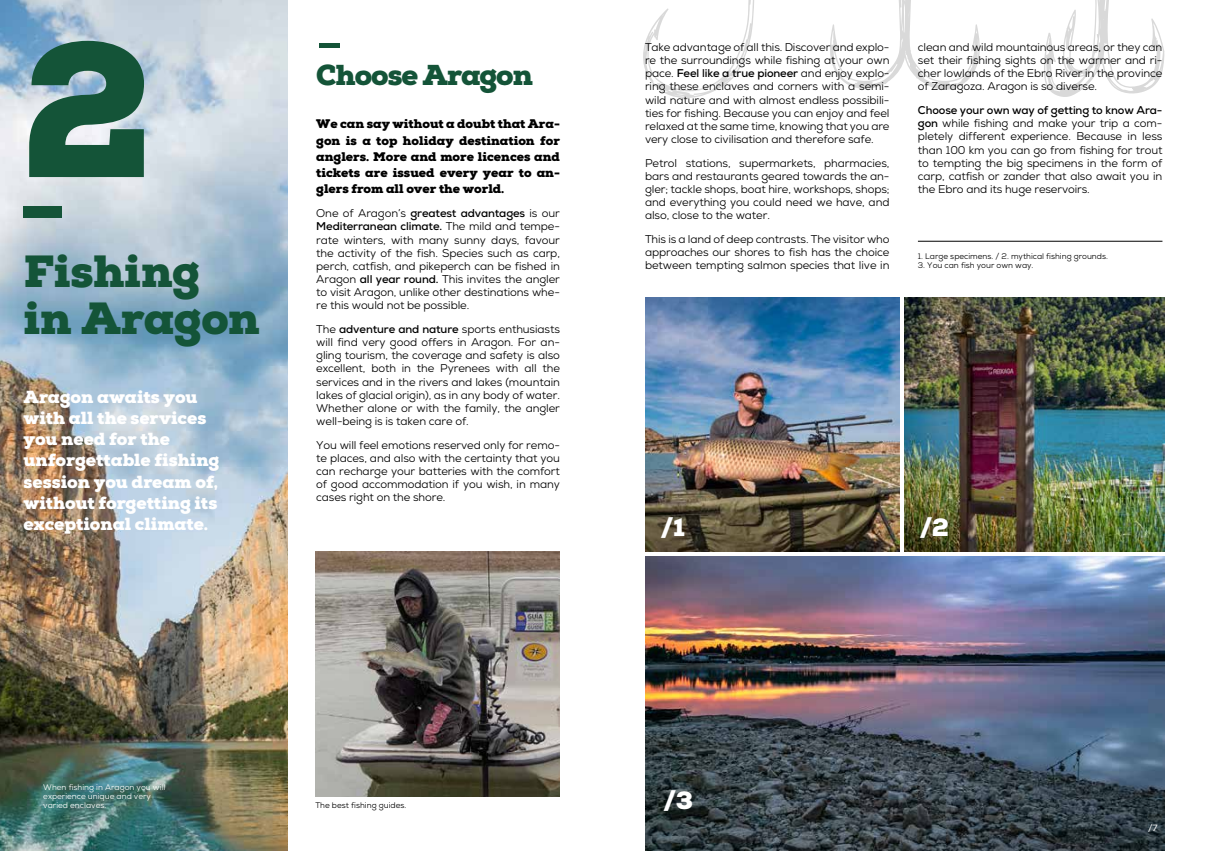
<style>
.page{position:relative;width:1205px;height:851px;background:#fff}
.page>*{position:absolute;margin:0;border:0;box-sizing:border-box;transform-origin:0 0}
.t1{font:900 192px "Nexa Slab";color:#145438}
.t2{font:900 45px/47.5px "Nexa Slab";letter-spacing:-.005em;color:#145438}
.t3{font:900 28.75px "Nexa Slab";letter-spacing:-.035em;color:#145438}
.t4{font:900 25px "Nexa";color:#fff}
.t5{font:900 17.5px/21.2px "Nexa Slab";letter-spacing:-.005em;color:#fff}
.t6{font:900 12.5px/16.2px "Nexa Slab";color:#000;text-align:justify}
.t7{font:11.25px/13.1px "Nexa";letter-spacing:-.01em;color:#000;text-align:justify}
.t8{font:9.12px "Nexa";color:#fff}
.t9{font:8.12px "Nexa";color:#000}
.t10{font:8.12px/8.8px "Nexa";color:#fff}
.s1{font-weight:700}
</style>
<div class="page">
<img style="left:645px;top:556px;width:519px;height:294px">
<img style="left:905px;top:297px;width:259px;height:254px">
<img style="left:645px;top:297px;width:254px;height:254px">
<img style="left:315px;top:551px;width:245px;height:245px">
<img style="left:0;top:0;width:287px;height:850px">
<div style="left:23px;top:206px;width:39px;height:12px;background:#145438"></div>
<hr style="left:319px;top:43px;width:21px;height:4px;background:#145438">
<hr style="left:918px;top:241px;width:244px;height:1px;background:#000">
<svg style="left:643px;top:0;width:111px;height:98px"></svg>
<svg style="left:830px;top:0;width:150px;height:90px"></svg>
<svg style="left:1044px;top:0;width:120px;height:97px"></svg>
<h1 class="t1" style="left:23px;top:-12px;width:130px">2</h1>
<h2 class="t2" style="left:23px;top:247px;width:238px">Fishing<br>in Aragon</h2>
<h3 class="t5" style="left:23px;top:386px;width:197px">Aragon awaits you with all the services you need for the unforgettable fishing session you dream of, without forgetting its exceptional climate.</h3>
<h3 class="t3" style="left:316px;top:57px;width:218px">Choose Aragon</h3>
<p class="t6" style="left:316px;top:116px;width:245px">We can say without a doubt that Ara&shy;gon is a top holiday destination for anglers. More and more licences and tickets are issued every year to an&shy;glers from all over the world.</p>
<p class="t7" style="left:316px;top:207px;width:245px">One of Aragon’s <span class="s1">greatest advantages</span> is our <span class="s1">Mediterranean climate.</span> The mild and tempe&shy;rate winters, with many sunny days, favour the activity of the fish. Species such as carp, perch, catfish, and pikeperch can be fished in Aragon <span class="s1">all year round.</span> This invites the angler to visit Aragon, unlike other destinations whe&shy;re this would not be possible.</p>
<p class="t7" style="left:316px;top:322px;width:245px">The <span class="s1">adventure and nature</span> sports enthusiasts will find very good offers in Aragon. For an&shy;gling tourism, the coverage and safety is also excellent, both in the Pyrenees with all the services and in the rivers and lakes (mountain lakes of glacial origin), as in any body of water.<br>Whether alone or with the family, the angler well-being is is taken care of.</p>
<p class="t7" style="left:316px;top:438px;width:245px">You will feel emotions reserved only for remo&shy;te places, and also with the certainty that you can recharge your batteries with the comfort of good accommodation if you wish, in many cases right on the shore.</p>
<p class="t7" style="left:645px;top:41px;width:246px">Take advantage of all this. Discover and explo&shy;re the surroundings while fishing at your own pace. <span class="s1">Feel like a true pioneer</span> and enjoy explo&shy;ring these enclaves and corners with a semi&shy;wild nature and with almost endless possibili&shy;ties for fishing. Because you can enjoy and feel relaxed at the same time, knowing that you are very close to civilisation and therefore safe.</p>
<p class="t7" style="left:645px;top:156px;width:246px">Petrol stations, supermarkets, pharmacies, bars and restaurants geared towards the an&shy;gler; tackle shops, boat hire, workshops, shops; and everything you could need we have, and also, close to the water.</p>
<p class="t7" style="left:645px;top:232px;width:246px">This is a land of deep contrasts. The visitor who approaches our shores to fish has the choice between tempting salmon species that live in</p>
<p class="t7" style="left:918px;top:41px;width:246px">clean and wild mountainous areas, or they can set their fishing sights on the warmer and ri&shy;cher lowlands of the Ebro River in the province of Zaragoza. Aragon is so diverse.</p>
<p class="t7" style="left:918px;top:104px;width:246px"><span class="s1">Choose your own way of getting to know Ara&shy;gon</span> while fishing and make your trip a com&shy;pletely different experience. Because in less than 100 km you can go from fishing for trout to tempting the big specimens in the form of carp, catfish or zander that also await you in the Ebro and its huge reservoirs.</p>
<p class="t9" style="left:918px;top:251px;width:192px">1. Large specimens. / 2. mythical fishing grounds.</p>
<p class="t9" style="left:918px;top:259px;width:117px">3. You can fish your own way.</p>
<h3 class="t4" style="left:660px;top:511px;width:26px">/1</h3>
<h3 class="t4" style="left:919px;top:511px;width:31px">/2</h3>
<p class="t10" style="left:43px;top:783px;width:124px">When fishing in Aragon you will experience unique and very varied enclaves.</p>
<p class="t9" style="left:315px;top:799px;width:92px">The best fishing guides.</p>
<h3 class="t4" style="left:663px;top:784px;width:31px">/3</h3>
<p class="t8" style="left:1148px;top:822px;width:11px">/7</p>
</div>
